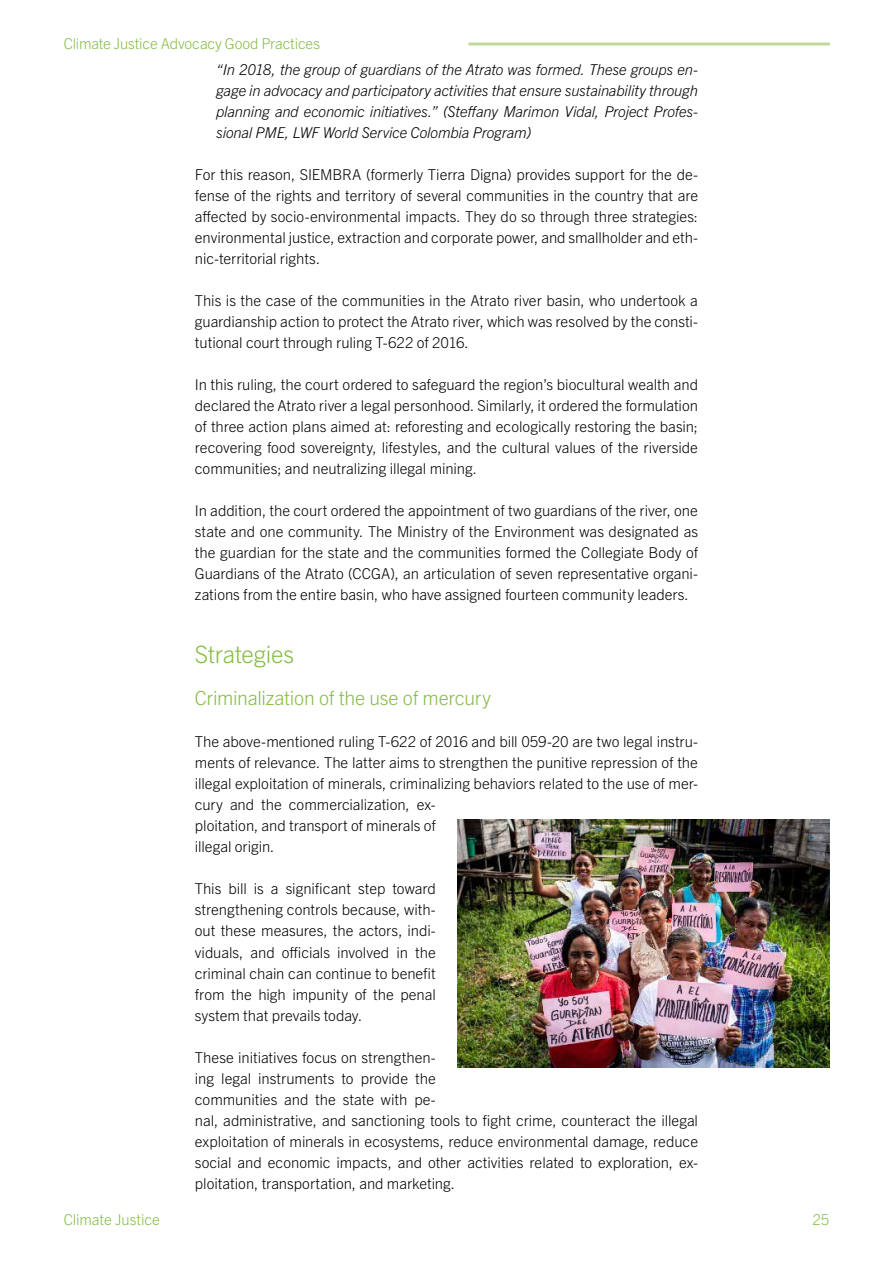
<style>
.page{position:relative;width:893px;height:1263px;background:#fff}
.page>*{position:absolute;margin:0;border:0;box-sizing:border-box;transform-origin:0 0}
.t1{font:300 24px "Trade Gothic Next LT Pro";letter-spacing:-.015em;color:#86bc46}
.t2{font:300 19.5px "Trade Gothic Next LT Pro";letter-spacing:-.015em;color:#86bc46}
.t3{font:300 15px/21px "Trade Gothic Next LT Pro";letter-spacing:-.005em;color:#000;text-align:justify}
.t4{font:italic 300 15px/21px "Trade Gothic Next LT Pro";letter-spacing:-.01em;color:#000;text-align:justify}
.t5{font:300 15px "Trade Gothic Next LT Pro";letter-spacing:-.01em;color:#86bc46}
</style>
<div class="page">
<hr style="left:468px;top:43px;width:362px;height:3px;background:#c0d89d">
<img style="left:457px;top:819px;width:372px;height:249px">
<p class="t5" style="left:64px;top:33px;width:258px">Climate Justice Advocacy Good Practices</p>
<p class="t4" style="left:216px;top:58px;width:483px">“In 2018, the group of guardians of the Atrato was formed. These groups en&shy;gage in advocacy and participatory activities that ensure sustainability through planning and economic initiatives.” (Steffany Marimon Vidal, Project Profes&shy;sional PME, LWF World Service Colombia Program)</p>
<p class="t3" style="left:195px;top:163px;width:505px">For this reason, SIEMBRA (formerly Tierra Digna) provides support for the de&shy;fense of the rights and territory of several communities in the country that are affected by socio-environmental impacts. They do so through three strategies: environmental justice, extraction and corporate power, and smallholder and eth&shy;nic-territorial rights.</p>
<p class="t3" style="left:195px;top:289px;width:505px">This is the case of the communities in the Atrato river basin, who undertook a guardianship action to protect the Atrato river, which was resolved by the consti&shy;tutional court through ruling T-622 of 2016.</p>
<p class="t3" style="left:195px;top:373px;width:505px">In this ruling, the court ordered to safeguard the region’s biocultural wealth and declared the Atrato river a legal personhood. Similarly, it ordered the formulation of three action plans aimed at: reforesting and ecologically restoring the basin; recovering food sovereignty, lifestyles, and the cultural values of the riverside communities; and neutralizing illegal mining.</p>
<p class="t3" style="left:195px;top:499px;width:505px">In addition, the court ordered the appointment of two guardians of the river, one state and one community. The Ministry of the Environment was designated as the guardian for the state and the communities formed the Collegiate Body of Guardians of the Atrato (CCGA), an articulation of seven representative organi&shy;zations from the entire basin, who have assigned fourteen community leaders.</p>
<h1 class="t1" style="left:195px;top:638px;width:101px">Strategies</h1>
<h2 class="t2" style="left:195px;top:685px;width:297px">Criminalization of the use of mercury</h2>
<p class="t3" style="left:195px;top:730px;width:505px;text-align:left">The above-mentioned ruling T-622 of 2016 and bill 059-20 are two legal instru&shy;ments of relevance. The latter aims to strengthen the punitive repression of the illegal exploitation of minerals, criminalizing behaviors related to the use of mer&shy;cury and the commercialization, ex-<br>ploitation, and transport of minerals of<br>illegal origin.</p>
<p class="t3" style="left:195px;top:877px;width:242px">This bill is a significant step toward strengthening controls because, with&shy;out these measures, the actors, indi&shy;viduals, and officials involved in the criminal chain can continue to benefit from the high impunity of the penal system that prevails today.</p>
<p class="t3" style="left:195px;top:1045px;width:505px;text-align:left">These initiatives focus on strengthen-<br>ing legal instruments to provide the<br>communities and the state with pe-<br>nal, administrative, and sanctioning tools to fight crime, counteract the illegal exploitation of minerals in ecosystems, reduce environmental damage, reduce social and economic impacts, and other activities related to exploration, ex&shy;ploitation, transportation, and marketing.</p>
<p class="t5" style="left:64px;top:1209px;width:98px">Climate Justice</p>
<p class="t5" style="left:812px;top:1209px;width:18px">25</p>
</div>
